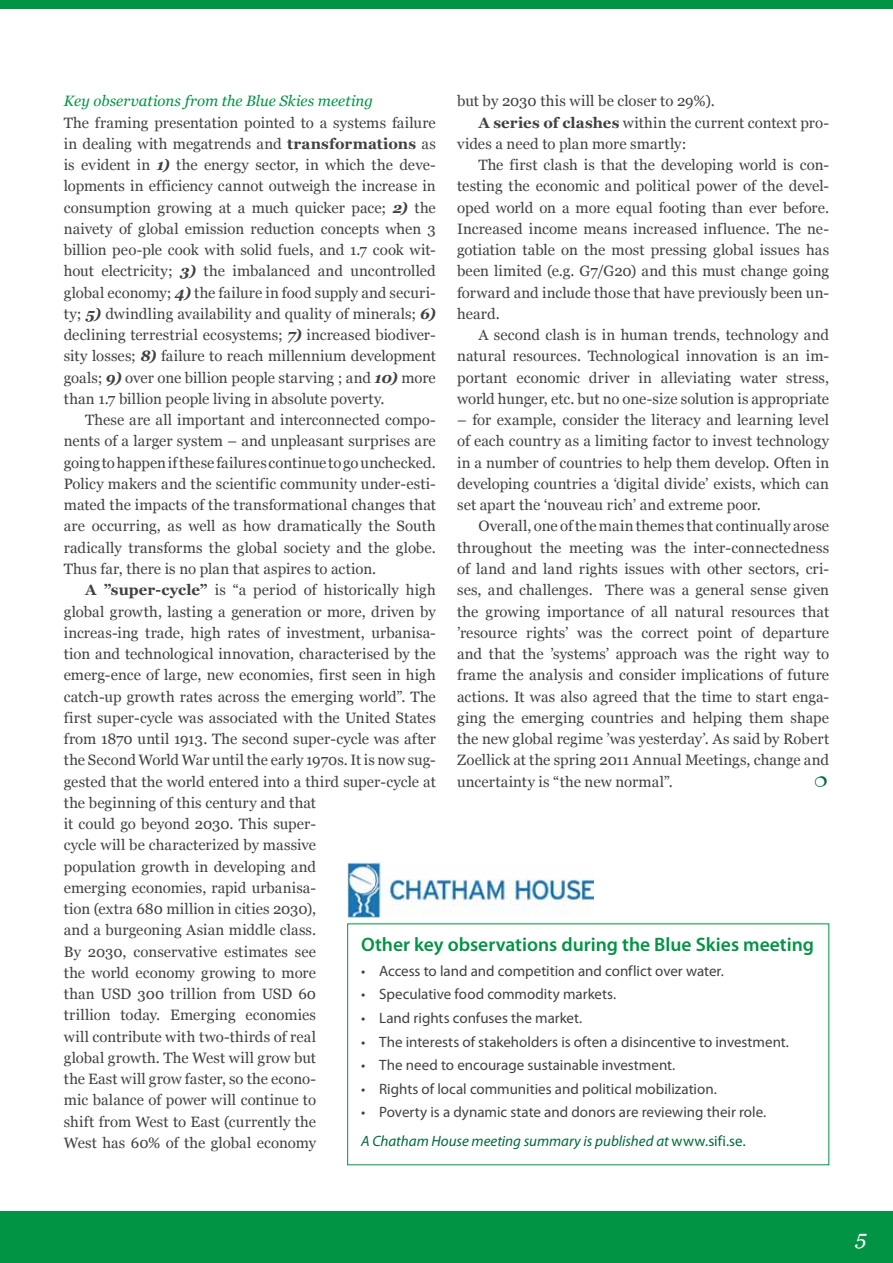
<style>
.page{position:relative;width:893px;height:1263px;background:#fff}
.page>*{position:absolute;margin:0;border:0;box-sizing:border-box;transform-origin:0 0}
.t1{font:italic 21px "Georgia";color:#fff}
.t2{font:600 19.5px "Myriad Pro";color:#009444}
.t3{font:15px/21.3px "Georgia";letter-spacing:.005em;color:#414042;text-align:justify}
.t4{font:15px "Myriad Pro";color:#414042}
.t5{font:italic 15px "Myriad Pro";color:#006838}
.t6{font:italic 15px "Georgia";color:#009444}
.s1{font-weight:700}
.s2{font-weight:700;font-style:italic}
.s3{font-style:normal}
</style>
<div class="page">
<div style="left:0;top:0;width:893px;height:9px;background:#009444"></div>
<div style="left:0;top:1212px;width:893px;height:51px;background:#009444"></div>
<img style="left:347px;top:862px;width:247px;height:56px">
<p class="t6" style="left:64px;top:92px;width:311px">Key observations from the Blue Skies meeting</p>
<p class="t3" style="left:64px;top:112px;width:374px">The framing presentation pointed to a systems failure in dealing with megatrends and <span class="s1">transformations</span> as is evident in <span class="s2">1)</span> the energy sector, in which the deve&shy;lopments in efficiency cannot outweigh the increase in consumption growing at a much quicker pace; <span class="s2">2)</span> the naivety of global emission reduction concepts when 3 billion peo-ple cook with solid fuels, and 1.7 cook wit&shy;hout electricity; <span class="s2">3)</span> the imbalanced and uncontrolled global economy; <span class="s2">4)</span> the failure in food supply and securi&shy;ty; <span class="s2">5)</span> dwindling availability and quality of minerals; <span class="s2">6) </span>declining terrestrial ecosystems; <span class="s2">7)</span> increased biodiver&shy;sity losses; <span class="s2">8)</span> failure to reach millennium development goals; <span class="s2">9)</span> over one billion people starving ; and <span class="s2">10)</span> more than 1.7 billion people living in absolute poverty.</p>
<p class="t3" style="left:64px;top:410px;width:374px;text-indent:21px">These are all important and interconnected compo&shy;nents of a larger system – and unpleasant surprises are going to happen if these failures continue to go unchecked.<br>Policy makers and the scientific community under-esti&shy;mated the impacts of the transformational changes that are occurring, as well as how dramatically the South radically transforms the global society and the globe.<br>Thus far, there is no plan that aspires to action.</p>
<p class="t3" style="left:64px;top:580px;width:374px;text-align:left;text-indent:21px"><span class="s1">A ”super-cycle”</span> is “a period of historically high global growth, lasting a generation or more, driven by increas-ing trade, high rates of investment, urbanisa&shy;tion and technological innovation, characterised by the emerg-ence of large, new economies, first seen in high catch-up growth rates across the emerging world”. The first super-cycle was associated with the United States from 1870 until 1913. The second super-cycle was after the Second World War until the early 1970s. It is now sug&shy;gested that the world entered into a third super-cycle at the beginning of this century and that<br>it could go beyond 2030. This super-<br>cycle will be characterized by massive<br>population growth in developing and<br>emerging economies, rapid urbanisa-<br>tion (extra 680 million in cities 2030),<br>and a burgeoning Asian middle class.<br>By 2030, conservative estimates see<br>the world economy growing to more<br>than USD 300 trillion from USD 60<br>trillion today. Emerging economies<br>will contribute with two-thirds of real<br>global growth. The West will grow but<br>the East will grow faster, so the econo-<br>mic balance of power will continue to<br>shift from West to East (currently the<br>West has 60% of the global economy</p>
<p class="t3" style="left:457px;top:91px;width:259px">but by 2030 this will be closer to 29%).</p>
<p class="t3" style="left:478px;top:112px;width:352px"><span class="s1">A series of clashes</span> within the current context pro-</p>
<p class="t3" style="left:457px;top:133px;width:231px">vides a need to plan more smartly:</p>
<p class="t3" style="left:478px;top:155px;width:352px">The first clash is that the developing world is con-</p>
<p class="t3" style="left:457px;top:176px;width:374px">testing the economic and political power of the devel-</p>
<p class="t3" style="left:457px;top:197px;width:374px">oped world on a more equal footing than ever before.</p>
<p class="t3" style="left:457px;top:218px;width:374px">Increased income means increased influence. The ne-</p>
<p class="t3" style="left:457px;top:240px;width:373px">gotiation table on the most pressing global issues has</p>
<p class="t3" style="left:457px;top:261px;width:374px">been limited (e.g. G7/G20) and this must change going</p>
<p class="t3" style="left:457px;top:282px;width:374px">forward and include those that have previously been un-</p>
<p class="t3" style="left:457px;top:303px;width:44px">heard.</p>
<p class="t3" style="left:478px;top:325px;width:352px">A second clash is in human trends, technology and</p>
<p class="t3" style="left:457px;top:346px;width:374px">natural resources. Technological innovation is an im-</p>
<p class="t3" style="left:457px;top:367px;width:374px">portant economic driver in alleviating water stress,</p>
<p class="t3" style="left:457px;top:388px;width:373px">world hunger, etc. but no one-size solution is appropriate</p>
<p class="t3" style="left:457px;top:410px;width:374px">– for example, consider the literacy and learning level of each country as a limiting factor to invest technology in a number of countries to help them develop. Often in developing countries a ‘digital divide’ exists, which can set apart the ‘nouveau rich’ and extreme poor.</p>
<p class="t3" style="left:457px;top:516px;width:374px;text-indent:21px">Overall, one of the main themes that continually arose throughout the meeting was the inter-connectedness of land and land rights issues with other sectors, cri&shy;ses, and challenges. There was a general sense given the growing importance of all natural resources that ’resource rights’ was the correct point of departure and that the ’systems’ approach was the right way to frame the analysis and consider implications of future actions. It was also agreed that the time to start enga&shy;ging the emerging countries and helping them shape the new global regime ’was yesterday’. As said by Robert Zoellick at the spring 2011 Annual Meetings, change and uncertainty is “the new normal”.</p>
<h2 class="t2" style="left:361px;top:932px;width:454px">Other key observations during the Blue Skies meeting</h2>
<p class="t4" style="left:361px;top:962px;width:364px">• Access to land and competition and conflict over water.</p>
<p class="t4" style="left:361px;top:985px;width:257px">• Speculative food commodity markets.</p>
<p class="t4" style="left:361px;top:1009px;width:223px">• Land rights confuses the market.</p>
<p class="t4" style="left:361px;top:1032px;width:429px">• The interests of stakeholders is often a disincentive to investment.</p>
<p class="t4" style="left:361px;top:1056px;width:316px">• The need to encourage sustainable investment.</p>
<p class="t4" style="left:361px;top:1079px;width:357px">• Rights of local communities and political mobilization.</p>
<p class="t4" style="left:361px;top:1103px;width:407px">• Poverty is a dynamic state and donors are reviewing their role.</p>
<p class="t5" style="left:361px;top:1132px;width:387px">A Chatham House meeting summary is published at <span class="s3">www.sifi.se</span>.</p>
<h1 class="t1" style="left:855px;top:1225px;width:13px">5</h1>
</div>
